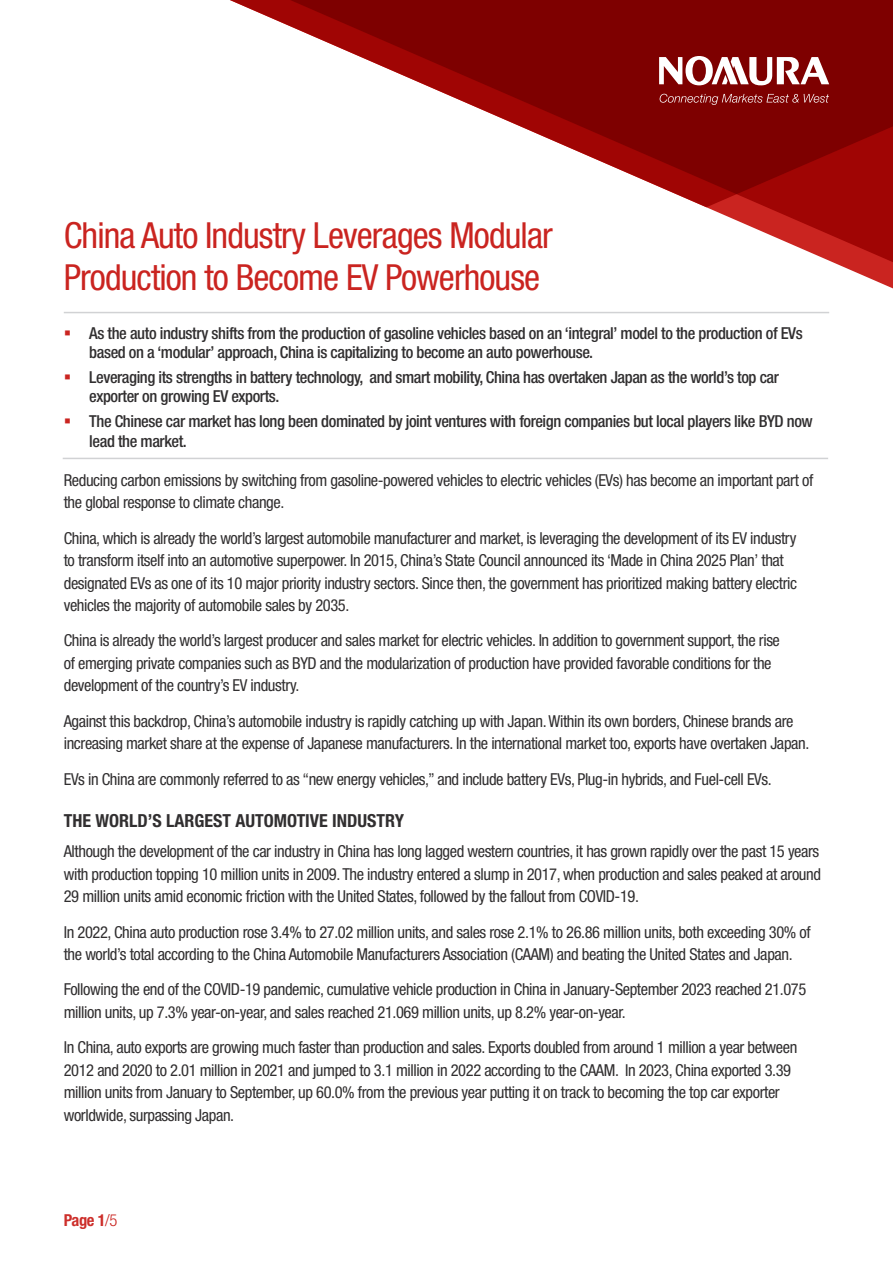
<style>
.page{position:relative;width:893px;height:1263px;background:#fff}
.page>*{position:absolute;margin:0;border:0;box-sizing:border-box;transform-origin:0 0}
.Subtitle{font:condensed 36px/42px "Helvetica Neue LT Std";letter-spacing:-.025em;color:#ca2420}
.Heading{font:700 condensed 18px "Helvetica Neue LT Std";color:#312f30}
.Text{font:condensed 16.5px/22.5px "Helvetica Neue LT Std";letter-spacing:-.025em;color:#312f30}
.t1{font:500 condensed 16.5px/19.5px "Helvetica Neue LT Std";letter-spacing:-.025em;color:#312f30}
.Text-2{font:700 condensed 16.5px "Helvetica Neue LT Std";color:#cd2f2b}
.s1{font-weight:300;color:#ca2420}
</style>
<div class="page">
<svg style="left:706px;top:207px;width:187px;height:64px"></svg>
<svg style="left:230px;top:0;width:663px;height:207px"></svg>
<svg style="left:659px;top:56px;width:170px;height:30px"></svg>
<svg style="left:660px;top:94px;width:169px;height:11px"></svg>
<hr style="left:63px;top:458px;width:765px;height:1px;background:#d1d2d4">
<hr style="left:64px;top:312px;width:765px;height:1px;background:#d1d2d4">
<p class="Subtitle" style="left:64px;top:214px;width:490px">China Auto Industry Leverages Modular<br>Production to Become EV Powerhouse</p>
<p class="t1" style="left:89px;top:323px;width:715px">As the auto industry shifts from the production of gasoline vehicles based on an ‘integral’ model to the production of EVs based on a ‘modular’ approach, China is capitalizing to become an auto powerhouse.</p>
<p class="t1" style="left:89px;top:367px;width:691px">Leveraging its strengths in battery technology, and smart mobility, China has overtaken Japan as the world’s top car exporter on growing EV exports.</p>
<p class="t1" style="left:89px;top:411px;width:725px">The Chinese car market has long been dominated by joint ventures with foreign companies but local players like BYD now lead the market.</p>
<p class="Text" style="left:64px;top:469px;width:751px">Reducing carbon emissions by switching from gasoline-powered vehicles to electric vehicles (EVs) has become an important part of the global response to climate change.</p>
<p class="Text" style="left:64px;top:526px;width:735px">China, which is already the world’s largest automobile manufacturer and market, is leveraging the development of its EV industry to transform itself into an automotive superpower. In 2015, China’s State Council announced its ‘Made in China 2025 Plan’ that designated EVs as one of its 10 major priority industry sectors. Since then, the government has prioritized making battery electric vehicles the majority of automobile sales by 2035.</p>
<p class="Text" style="left:64px;top:629px;width:718px">China is already the world’s largest producer and sales market for electric vehicles. In addition to government support, the rise of emerging private companies such as BYD and the modularization of production have provided favorable conditions for the development of the country’s EV industry.</p>
<p class="Text" style="left:64px;top:709px;width:747px">Against this backdrop, China’s automobile industry is rapidly catching up with Japan. Within its own borders, Chinese brands are increasing market share at the expense of Japanese manufacturers. In the international market too, exports have overtaken Japan.</p>
<p class="Text" style="left:64px;top:767px;width:709px">EVs in China are commonly referred to as “new energy vehicles,” and include battery EVs, Plug-in hybrids, and Fuel-cell EVs.</p>
<p class="Heading" style="left:64px;top:810px;width:342px">THE WORLD’S LARGEST AUTOMOTIVE INDUSTRY</p>
<p class="Text" style="left:64px;top:840px;width:759px;text-align:justify">Although the development of the car industry in China has long lagged western countries, it has grown rapidly over the past 15 years with production topping 10 million units in 2009. The industry entered a slump in 2017, when production and sales peaked at around 29 million units amid economic friction with the United States, followed by the fallout from COVID-19.</p>
<p class="Text" style="left:64px;top:920px;width:748px">In 2022, China auto production rose 3.4% to 27.02 million units, and sales rose 2.1% to 26.86 million units, both exceeding 30% of the world’s total according to the China Automobile Manufacturers Association (CAAM) and beating the United States and Japan.</p>
<p class="Text" style="left:64px;top:978px;width:744px">Following the end of the COVID-19 pandemic, cumulative vehicle production in China in January-September 2023 reached 21.075 million units, up 7.3% year-on-year, and sales reached 21.069 million units, up 8.2% year-on-year.</p>
<p class="Text" style="left:64px;top:1036px;width:735px">In China, auto exports are growing much faster than production and sales. Exports doubled from around 1 million a year between 2012 and 2020 to 2.01 million in 2021 and jumped to 3.1 million in 2022 according to the CAAM. In 2023, China exported 3.39 million units from January to September, up 60.0% from the previous year putting it on track to becoming the top car exporter worldwide, surpassing Japan.</p>
<p class="Text-2" style="left:64px;top:1210px;width:55px">Page 1<span class="s1">/5</span></p>
</div>
